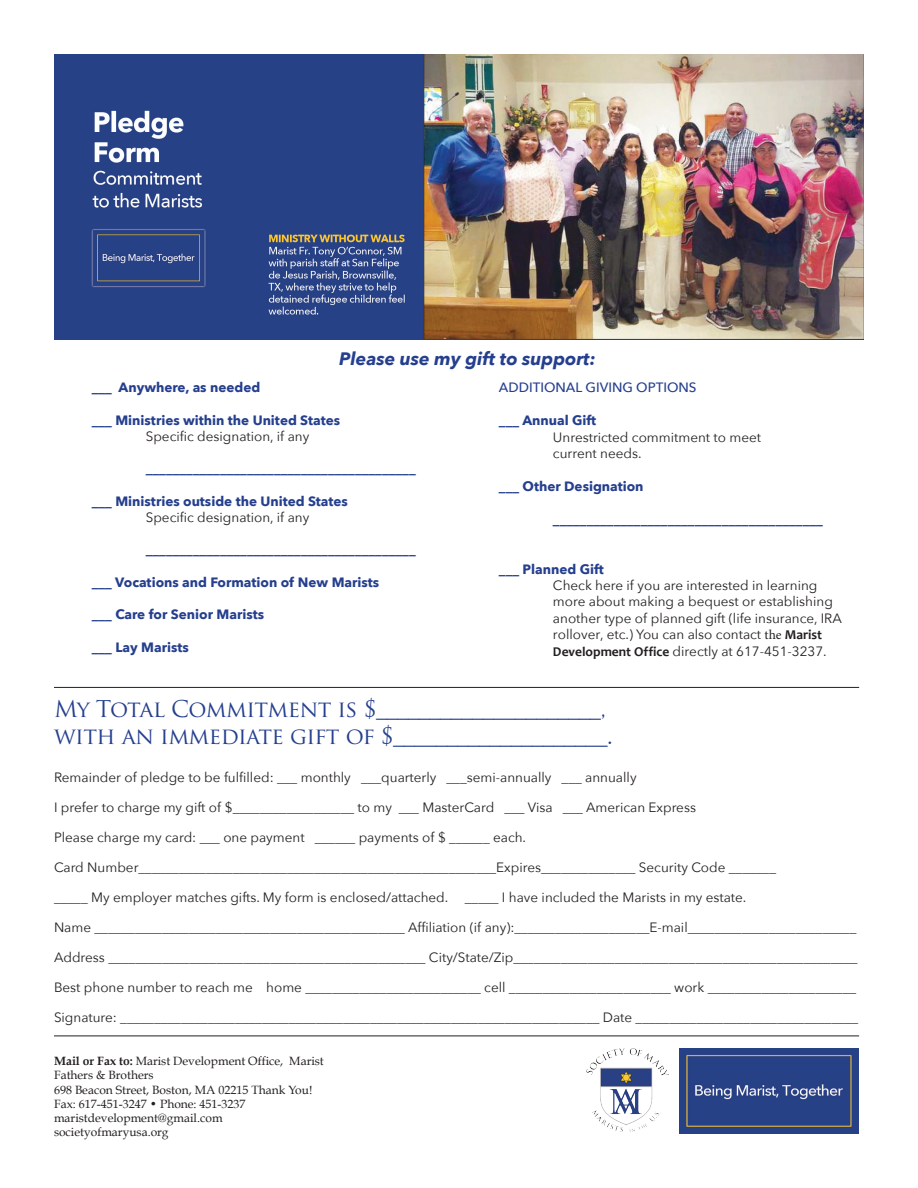
<style>
.page{position:relative;width:918px;height:1188px;background:#fff}
.page>*{position:absolute;margin:0;border:0;box-sizing:border-box;transform-origin:0 0}
.t1{font:22.5px "Trajan Pro";letter-spacing:-.025em;color:#253f8e}
.t2{font:italic 700 18px "Avenir Next";color:#253f8e}
.t3{font:13.5px/16.5px "Avenir Next";color:#231f20}
.t4{font:700 13.5px "Avenir Next";color:#253f8e}
.t5{font:500 13.5px "Avenir Next";color:#253f8e}
.t6{font:12px/14.2px "Book Antiqua";color:#231f20}
.s1{font-family:"Minion Pro"}
.s2{font-family:"Candara";font-weight:700}
.s3{font-weight:700}
</style>
<div class="page">
<img style="left:54px;top:54px;width:810px;height:285px">
<img style="left:679px;top:1048px;width:179px;height:86px">
<img style="left:587px;top:1049px;width:82px;height:82px">
<hr style="left:54px;top:687px;width:805px;height:1px;background:#231f20">
<hr style="left:54px;top:1036px;width:805px;height:1px;background:#231f20">
<p class="t2" style="left:339px;top:343px;width:258px">Please use my gift to support:</p>
<p class="t4" style="left:92px;top:376px;width:170px">___ Anywhere, as needed</p>
<p class="t4" style="left:92px;top:408px;width:250px">___ Ministries within the United States</p>
<p class="t3" style="left:146px;top:427px;width:165px">Specific designation, if any</p>
<p class="t4" style="left:146px;top:457px;width:272px">________________________________________</p>
<p class="t4" style="left:92px;top:489px;width:258px">___ Ministries outside the United States</p>
<p class="t3" style="left:146px;top:508px;width:165px">Specific designation, if any</p>
<p class="t4" style="left:146px;top:538px;width:272px">________________________________________</p>
<p class="t4" style="left:92px;top:570px;width:289px">___ Vocations and Formation of New Marists</p>
<p class="t4" style="left:92px;top:603px;width:174px">___ Care for Senior Marists</p>
<p class="t4" style="left:92px;top:635px;width:99px">___ Lay Marists</p>
<p class="t5" style="left:499px;top:376px;width:199px">ADDITIONAL GIVING OPTIONS</p>
<p class="t4" style="left:499px;top:409px;width:99px">___ Annual Gift</p>
<p class="t3" style="left:553px;top:428px;width:210px">Unrestricted commitment to meet</p>
<p class="t3" style="left:553px;top:445px;width:90px">current needs.</p>
<p class="t4" style="left:499px;top:475px;width:146px">___ Other Designation</p>
<p class="t4" style="left:553px;top:508px;width:271px">________________________________________</p>
<p class="t4" style="left:499px;top:557px;width:106px">___ Planned Gift</p>
<p class="t3" style="left:553px;top:576px;width:290px">Check here if you are interested in learning more about making a bequest or establishing another type of planned gift (life insurance, IRA rollover, etc.) You can also contact <span class="s1">the</span> <span class="s2">Marist Development Office</span> directly at 617-451-3237.</p>
<p class="t1" style="left:54px;top:695px;width:554px">My Total Commitment is $_____________________,</p>
<p class="t1" style="left:54px;top:722px;width:560px">with an immediate gift of $____________________.</p>
<p class="t3" style="left:54px;top:768px;width:584px">Remainder of pledge to be fulfilled: ___ monthly ___quarterly ___semi-annually ___ annually</p>
<p class="t3" style="left:54px;top:798px;width:644px">I prefer to charge my gift of $__________________ to my ___ MasterCard ___ Visa ___ American Express</p>
<p class="t3" style="left:54px;top:828px;width:474px">Please charge my card: ___ one payment ______ payments of $ ______ each.</p>
<p class="t3" style="left:54px;top:858px;width:724px">Card Number_____________________________________________________Expires______________ Security Code _______</p>
<p class="t3" style="left:54px;top:888px;width:694px">_____ My employer matches gifts. My form is enclosed/attached. _____ I have included the Marists in my estate.</p>
<p class="t3" style="left:54px;top:918px;width:804px">Name ______________________________________________ Affiliation (if any):____________________E-mail_________________________</p>
<p class="t3" style="left:54px;top:948px;width:805px">Address _______________________________________________ City/State/Zip___________________________________________________</p>
<p class="t3" style="left:54px;top:978px;width:804px">Best phone number to reach me home __________________________ cell ________________________ work ______________________</p>
<p class="t3" style="left:54px;top:1008px;width:806px">Signature: _______________________________________________________________________ Date _________________________________</p>
<p class="t6" style="left:54px;top:1054px;width:271px"><span class="s3">Mail or Fax to:</span> Marist Development Office, Marist Fathers &amp; Brothers<br>698 Beacon Street, Boston, MA 02215 Thank You!<br>Fax: 617-451-3247 • Phone: 451-3237 maristdevelopment@gmail.com societyofmaryusa.org</p>
</div>
